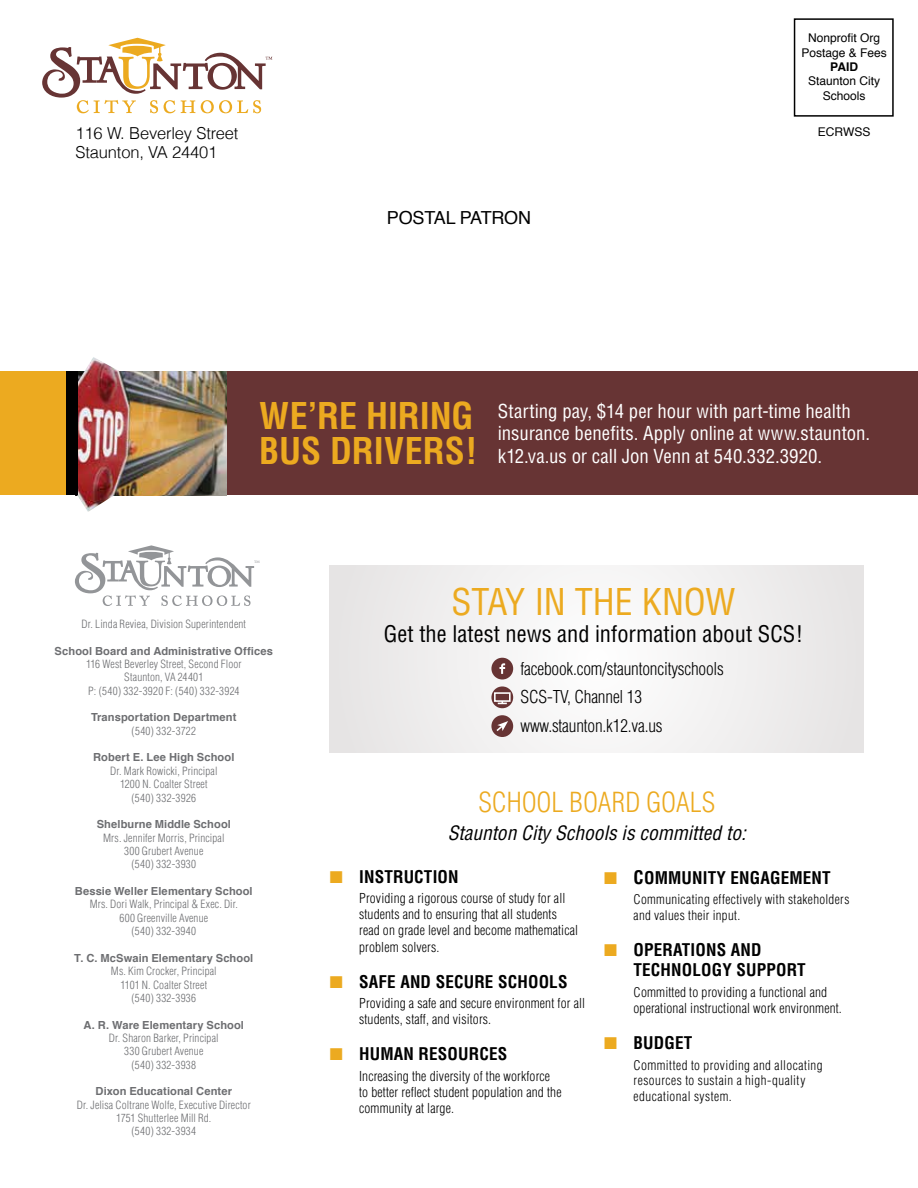
<style>
.page{position:relative;width:918px;height:1188px;background:#fff}
.page>*{position:absolute;margin:0;border:0;box-sizing:border-box;transform-origin:0 0}
.t1{font:700 condensed 36px/34.5px "Helvetica";color:#ecaa20}
.t2{font:condensed 36px "Helvetica";letter-spacing:-.005em;color:#ecaa20}
.t3{font:300 condensed 27px "Helvetica";color:#ecaa20}
.t4{font:condensed 22.35px "Helvetica";color:#000}
.t5{font:italic condensed 19.35px "Helvetica";color:#000}
.t6{font:condensed 18.75px/22.5px "Helvetica";color:#fff}
.t7{font:18px "Helvetica";letter-spacing:-.01em;color:#000}
.t8{font:300 condensed 17.4px/28.3px "Helvetica";letter-spacing:-.01em;color:#000}
.t9{font:700 condensed 17.1px/20.5px "Helvetica";letter-spacing:.01em;color:#000}
.t10{font:300 16.5px "Helvetica";letter-spacing:-.01em;color:#000}
.t11{font:300 condensed 13.35px/16px "Helvetica";letter-spacing:.01em;color:#000}
.t12{font:300 condensed 13.05px/15.6px "Helvetica";letter-spacing:.03em;color:#000}
.t13{font:12px/14.4px "Helvetica";color:#000;text-align:center}
.t14{font:700 12px "Helvetica";color:#000}
.t15{font:300 condensed 11.1px/13.4px "Helvetica";letter-spacing:.015em;color:#6d6e71;text-align:center}
.t16{font:700 11.1px "Helvetica";letter-spacing:.01em;color:#6d6e71}
.s1{color:#ecaa20}
.s2{font-size:18.3px}
.s3{font-size:13.05px}
.s4{font-size:13.35px}
</style>
<div class="page">
<div style="left:330px;top:565px;width:534px;height:188px;background:#f1f0f0"></div>
<svg style="left:75px;top:545px;width:185px;height:61px"></svg>
<svg style="left:42px;top:38px;width:230px;height:75px"></svg>
<div style="left:794px;top:18px;width:100px;height:99px;border:2px solid #000"></div>
<div style="left:0;top:371px;width:918px;height:124px;background:#673434"></div>
<svg style="left:491px;top:658px;width:22px;height:21px"></svg>
<svg style="left:491px;top:686px;width:22px;height:22px"></svg>
<svg style="left:491px;top:715px;width:22px;height:22px"></svg>
<img style="left:76px;top:357px;width:150px;height:155px">
<div style="left:0;top:371px;width:76px;height:124px;background:#ecaa20"></div>
<div style="left:66px;top:371px;width:11px;height:124px;background:#000"></div>
<p class="t13" style="left:801px;top:31px;width:87px">Nonprofit Org<br>Postage &amp; Fees</p>
<p class="t14" style="left:830px;top:57px;width:29px">PAID</p>
<p class="t13" style="left:808px;top:74px;width:74px">Staunton City<br>Schools</p>
<h3 class="t10" style="left:76px;top:120px;width:164px">116 W. Beverley Street</h3>
<p class="t13" style="left:818px;top:125px;width:54px">ECRWSS</p>
<h3 class="t10" style="left:76px;top:139px;width:143px">Staunton, VA 24401</h3>
<h3 class="t7" style="left:387px;top:204px;width:146px">POSTAL PATRON</h3>
<h1 class="t1" style="left:259px;top:399px;width:220px">WE’RE HIRING<br>BUS DRIVERS!</h1>
<h3 class="t6" style="left:498px;top:400px;width:374px">Starting pay, $14 per hour with part-time health insurance benefits. Apply online at www.staunton. k12.va.us or call Jon Venn at 540.332.3920.</h3>
<p class="t15" style="left:82px;top:617px;width:166px">Dr. Linda Reviea, Division Superintendent</p>
<p class="t16" style="left:55px;top:642px;width:220px">School Board and Administrative Offices</p>
<p class="t15" style="left:86px;top:657px;width:157px">116 West Beverley Street, Second Floor<br>Staunton, VA 24401<br>P: (540) 332-3920 F: (540) 332-3924</p>
<p class="t16" style="left:91px;top:708px;width:147px">Transportation Department</p>
<p class="t15" style="left:132px;top:724px;width:66px">(540) 332-3722</p>
<p class="t16" style="left:93px;top:749px;width:143px">Robert E. Lee High School</p>
<p class="t15" style="left:110px;top:764px;width:109px">Dr. Mark Rowicki, Principal<br>1200 N. Coalter Street (540) 332-3926</p>
<p class="t16" style="left:97px;top:815px;width:136px">Shelburne Middle School</p>
<p class="t15" style="left:103px;top:831px;width:123px">Mrs. Jennifer Morris, Principal<br>300 Grubert Avenue<br>(540) 332-3930</p>
<p class="t16" style="left:75px;top:882px;width:179px">Bessie Weller Elementary School</p>
<p class="t15" style="left:90px;top:898px;width:150px">Mrs. Dori Walk, Principal &amp; Exec. Dir.<br>600 Greenville Avenue<br>(540) 332-3940</p>
<p class="t16" style="left:74px;top:949px;width:181px">T. C. McSwain Elementary School</p>
<p class="t15" style="left:111px;top:964px;width:107px">Ms. Kim Crocker, Principal<br>1101 N. Coalter Street (540) 332-3936</p>
<p class="t16" style="left:84px;top:1016px;width:162px">A. R. Ware Elementary School</p>
<p class="t15" style="left:109px;top:1031px;width:111px">Dr. Sharon Barker, Principal<br>330 Grubert Avenue<br>(540) 332-3938</p>
<p class="t16" style="left:95px;top:1083px;width:138px">Dixon Educational Center</p>
<p class="t15" style="left:77px;top:1098px;width:175px">Dr. Jelisa Coltrane Wolfe, Executive Director<br>1751 Shutterlee Mill Rd.<br>(540) 332-3934</p>
<h1 class="t2" style="left:451px;top:580px;width:286px">STAY IN THE KNOW</h1>
<h3 class="t4" style="left:384px;top:620px;width:421px">Get the latest news and information about SCS!</h3>
<h3 class="t8" style="left:521px;top:655px;width:205px">facebook.com/stauntoncityschools<br>SCS-TV, Channel 13 www.staunton.k12.va.us</h3>
<h2 class="t3" style="left:478px;top:785px;width:238px">SCHOOL BOARD GOALS</h2>
<h3 class="t5" style="left:448px;top:820px;width:300px">Staunton City Schools is committed to:</h3>
<h3 class="t9" style="left:330px;top:866px;width:130px"><span class="s1">■</span> INSTRUCTION</h3>
<p class="t11" style="left:359px;top:890px;width:220px">Providing a rigorous course of study for all students and to ensuring that all students read on grade level and become mathematical problem solvers.</p>
<h3 class="t9" style="left:330px;top:971px;width:239px"><span class="s1">■</span> SAFE AND SECURE SCHOOLS</h3>
<p class="t11" style="left:359px;top:995px;width:228px">Providing a safe and secure environment for all students, staff, and visitors.</p>
<h3 class="t9" style="left:330px;top:1044px;width:179px"><span class="s1">■</span> HUMAN RESOURCES</h3>
<p class="t11" style="left:359px;top:1068px;width:204px">Increasing the diversity of the workforce to better reflect student population and the community at large.</p>
<h3 class="t9" style="left:604px;top:867px;width:228px"><span class="s1">■</span> <span class="s2">C</span>OMMUNITY ENGAGEMENT</h3>
<p class="t12" style="left:634px;top:892px;width:217px">Communicating effectively with stakeholders and values their input.</p>
<h3 class="t9" style="left:634px;top:939px;width:174px;text-indent:-29px"><span class="s1">■</span> OPERATIONS AND<br>TECHNOLOGY SUPPORT</h3>
<p class="t11" style="left:634px;top:984px;width:210px"><span class="s3">C</span>ommitted to providing a functional and operational instructional work environment.</p>
<h3 class="t9" style="left:604px;top:1033px;width:90px"><span class="s1">■</span> BUDGET</h3>
<p class="t12" style="left:634px;top:1057px;width:191px">C<span class="s4">om</span>mitted to providing and allocating resources to sustain a high-quality educational system.</p>
</div>
